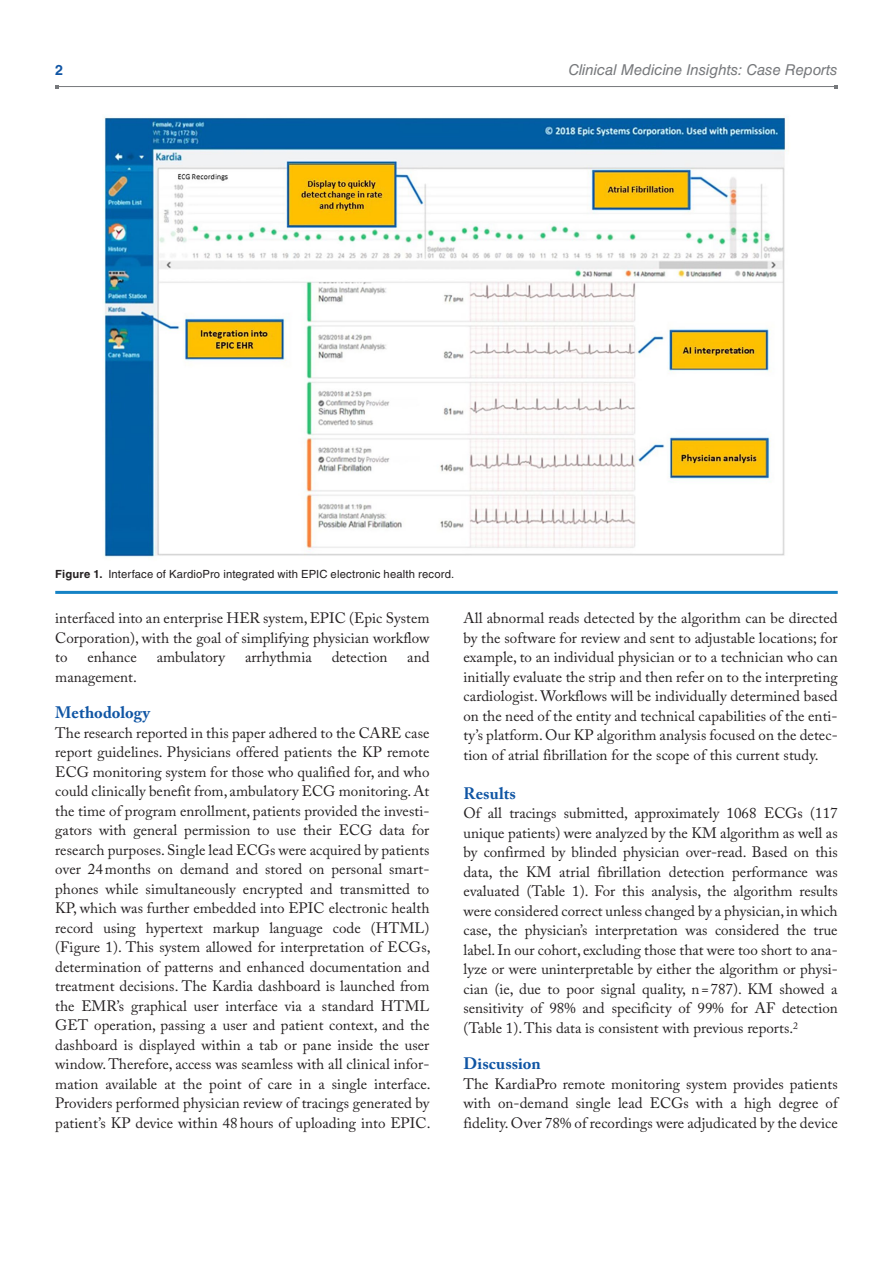
<style>
.page{position:relative;width:893px;height:1263px;background:#fff}
.page>*{position:absolute;margin:0;border:0;box-sizing:border-box;transform-origin:0 0}
.t1{font:700 16.5px "Adobe Caslon Pro";color:#1055a4}
.t2{font:15px/19.5px "Adobe Caslon Pro";color:#231f20;text-align:justify}
.t3{font:italic 15px "Helvetica LT Std";letter-spacing:-.005em;color:#76787b}
.t4{font:700 14.25px "Helvetica LT Std";color:#1055a4}
.t5{font:11.25px "Helvetica LT Std";letter-spacing:.015em;color:#231f20}
.s1{font-weight:700}
.s2{font-style:italic}
</style>
<div class="page">
<hr style="left:57px;top:86px;width:779px;height:1px;background:#76787b">
<hr style="left:55px;top:591px;width:783px;height:3px;background:#1582c5">
<img style="left:103px;top:116px;width:684px;height:442px">
<p class="t4" style="left:55px;top:61px;width:9px">2</p>
<p class="t3" style="left:568px;top:61px;width:271px">Clinical Medicine Insights: Case Reports</p>
<p class="t5" style="left:55px;top:568px;width:400px"><span class="s1">Figure 1.</span> Interface of KardioPro integrated with EPIC electronic health record.</p>
<p class="t2" style="left:55px;top:608px;width:376px">interfaced into an enterprise HER system, EPIC (Epic System Corporation), with the goal of simplifying physician workflow to</p>
<p class="t2" style="left:87px;top:647px;width:51px">enhance</p>
<p class="t2" style="left:157px;top:647px;width:70px">ambulatory</p>
<p class="t2" style="left:245px;top:647px;width:68px">arrhythmia</p>
<p class="t2" style="left:332px;top:647px;width:57px">detection</p>
<p class="t2" style="left:407px;top:647px;width:24px">and</p>
<p class="t2" style="left:55px;top:667px;width:83px">management.</p>
<p class="t1" style="left:55px;top:703px;width:96px">Methodology</p>
<p class="t2" style="left:55px;top:723px;width:377px">The research reported in this paper adhered to the CARE case report guidelines. Physicians offered patients the KP remote ECG monitoring system for those who qualified for, and who could clinically benefit from, ambulatory ECG monitoring. At the time of program enrollment, patients provided the investi&shy;gators with general permission to use their ECG data for research purposes. Single lead ECGs were acquired by patients over 24months on demand and stored on personal smart&shy;phones while simultaneously encrypted and transmitted to KP, which was further embedded into EPIC electronic health record using hypertext markup language code (HTML) (Figure 1). This system allowed for interpretation of ECGs, determination of patterns and enhanced documentation and treatment decisions. The Kardia dashboard is launched from the EMR’s graphical user interface via a standard HTML GET operation, passing a user and patient context, and the dashboard is displayed within a tab or pane inside the user window. Therefore, access was seamless with all clinical infor&shy;mation available at the point of care in a single interface.<br>Providers performed physician review of tracings generated by patient’s KP device within 48 hours of uploading into EPIC.</p>
<p class="t2" style="left:463px;top:608px;width:376px">All abnormal reads detected by the algorithm can be directed by the software for review and sent to adjustable locations; for example, to an individual physician or to a technician who can initially evaluate the strip and then refer on to the interpreting cardiologist. Workflows will be individually determined based on the need of the entity and technical capabilities of the enti&shy;ty’s platform. Our KP algorithm analysis focused on the detec&shy;tion of atrial fibrillation for the scope of this current study.</p>
<p class="t1" style="left:463px;top:783px;width:54px">Results</p>
<p class="t2" style="left:463px;top:803px;width:376px">Of all tracings submitted, approximately 1068 ECGs (117 unique patients) were analyzed by the KM algorithm as well as by confirmed by blinded physician over-read. Based on this data, the KM atrial fibrillation detection performance was evaluated (Table 1). For this analysis, the algorithm results were considered correct unless changed by a physician, in which case, the physician’s interpretation was considered the true label. In our cohort, excluding those that were too short to ana&shy;lyze or were uninterpretable by either the algorithm or physi&shy;cian (ie, due to poor signal quality, n<span class="s2">=</span> 787). KM showed a sensitivity of 98% and specificity of 99% for AF detection (Table 1). This data is consistent with previous reports.<sup>2</sup></p>
<p class="t1" style="left:463px;top:1054px;width:79px">Discussion</p>
<p class="t2" style="left:463px;top:1074px;width:376px">The KardiaPro remote monitoring system provides patients with on-demand single lead ECGs with a high degree of fidelity. Over 78% of recordings were adjudicated by the device</p>
</div>
